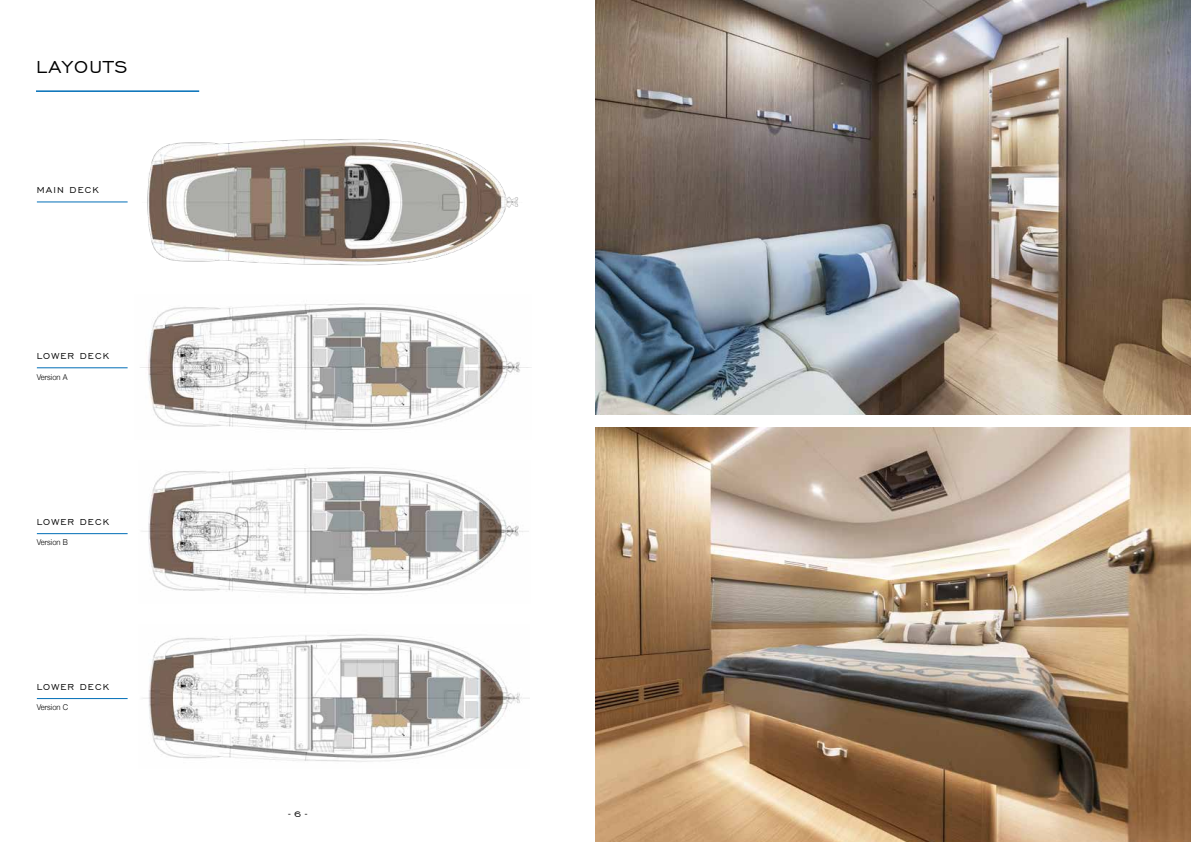
<style>
.page{position:relative;width:1191px;height:842px;background:#fff}
.page>*{position:absolute;margin:0;border:0;box-sizing:border-box;transform-origin:0 0}
.t1{font:22px "Engravers Gothic BT";letter-spacing:.07em;color:#000}
.t2{font:11px "Engravers Gothic BT";letter-spacing:.1em;color:#000}
.t3{font:10.5px "Engravers Gothic BT";color:#000}
.t4{font:300 8px "Helvetica Neue";color:#000;scale:.95 1}
</style>
<div class="page">
<img style="left:595px;top:427px;width:596px;height:415px">
<img style="left:595px;top:0;width:596px;height:415px">
<hr style="left:36px;top:90px;width:163px;height:2px;background:#006eb7">
<img style="left:147px;top:139px;width:372px;height:127px">
<img style="left:140px;top:303px;width:392px;height:127px">
<img style="left:142px;top:467px;width:387px;height:127px">
<img style="left:143px;top:634px;width:387px;height:128px">
<hr style="left:37px;top:202px;width:91px;height:1px;background:#006eb7">
<hr style="left:37px;top:533px;width:91px;height:1px;background:#006eb7">
<hr style="left:37px;top:698px;width:91px;height:1px;background:#006eb7">
<hr style="left:37px;top:368px;width:91px;height:1px;background:#006eb7">
<h1 class="t1" style="left:36px;top:55px;width:93px">LAYOUTS</h1>
<p class="t2" style="left:37px;top:184px;width:64px">MAIN DECK</p>
<p class="t2" style="left:37px;top:350px;width:74px">LOWER DECK</p>
<p class="t4" style="left:37px;top:370px;width:34px">Version A</p>
<p class="t2" style="left:37px;top:516px;width:74px">LOWER DECK</p>
<p class="t4" style="left:37px;top:536px;width:34px">Version B</p>
<p class="t2" style="left:37px;top:681px;width:74px">LOWER DECK</p>
<p class="t4" style="left:37px;top:701px;width:34px">Version C</p>
<p class="t3" style="left:288px;top:809px;width:21px">- 6 -</p>
</div>
